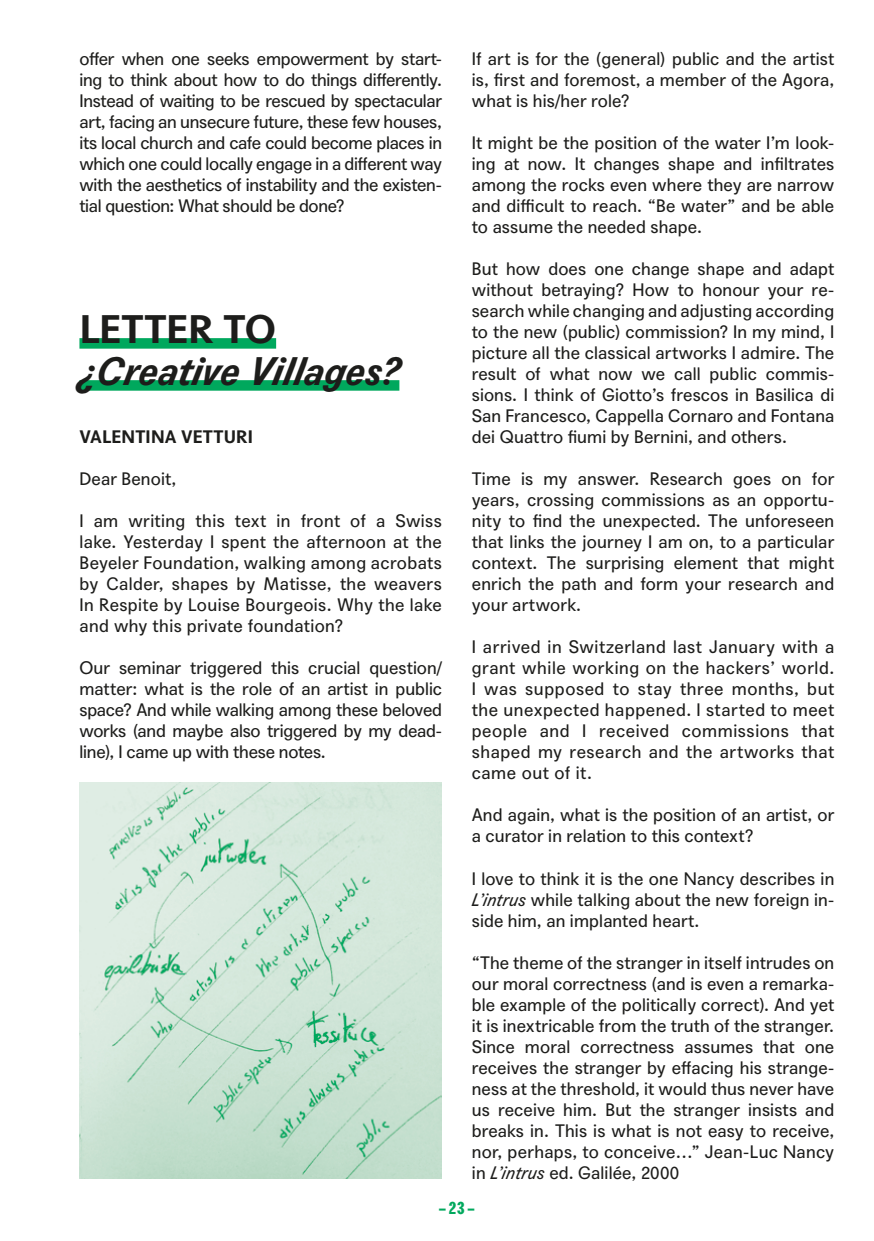
<style>
.page{position:relative;width:874px;height:1241px;background:#fff}
.page>*{position:absolute;margin:0;border:0;box-sizing:border-box;transform-origin:0 0}
.t1{font:italic 700 38.5px "Agipo";letter-spacing:-.015em;color:#1d1d1b}
.t2{font:700 38.5px "Agipo";color:#1d1d1b}
.t3{font:17.5px/21px "Agipo";letter-spacing:.01em;color:#1d1d1b;text-align:justify}
.t4{font:700 17.5px "Agipo";letter-spacing:.005em;color:#1d1d1b}
.t5{font:17.5px "Agipo Bold Cond";color:#00a85d}
.s1{font-style:italic}
</style>
<div class="page">
<div style="left:79px;top:338px;width:197px;height:10px;background:#00a85d"></div>
<div style="left:79px;top:380px;width:320px;height:10px;background:#00a85d"></div>
<img style="left:79px;top:782px;width:362px;height:396px">
<p class="t3" style="left:79px;top:47px;width:364px">offer when one seeks empowerment by start&shy;ing to think about how to do things differently.<br>Instead of waiting to be rescued by spectacular art, facing an unsecure future, these few houses, its local church and cafe could become places in which one could locally engage in a different way with the aesthetics of instability and the existen&shy;tial question: What should be done?</p>
<h1 class="t2" style="left:79px;top:299px;width:198px">LETTER TO</h1>
<h1 class="t1" style="left:79px;top:341px;width:321px">¿Creative Villages?</h1>
<p class="t4" style="left:79px;top:423px;width:175px">VALENTINA VETTURI</p>
<p class="t3" style="left:79px;top:467px;width:98px">Dear Benoit,</p>
<p class="t3" style="left:79px;top:509px;width:364px">I am writing this text in front of a Swiss lake. Yesterday I spent the afternoon at the Beyeler Foundation, walking among acrobats by Calder, shapes by Matisse, the weavers In Respite by Louise Bourgeois. Why the lake and why this private foundation?</p>
<p class="t3" style="left:79px;top:656px;width:364px">Our seminar triggered this crucial question/ matter: what is the role of an artist in public space? And while walking among these beloved works (and maybe also triggered by my dead&shy;line), I came up with these notes.</p>
<p class="t3" style="left:471px;top:47px;width:364px">If art is for the (general) public and the artist is, first and foremost, a member of the Agora, what is his/her role?</p>
<p class="t3" style="left:471px;top:131px;width:364px">It might be the position of the water I’m look&shy;ing at now. It changes shape and infiltrates among the rocks even where they are narrow and difficult to reach. “Be water” and be able to assume the needed shape.</p>
<p class="t3" style="left:471px;top:257px;width:364px">But how does one change shape and adapt without betraying? How to honour your re&shy;search while changing and adjusting according to the new (public) commission? In my mind, I picture all the classical artworks I admire. The result of what now we call public commis&shy;sions. I think of Giotto’s frescos in Basilica di San Francesco, Cappella Cornaro and Fontana dei Quattro fiumi by Bernini, and others.</p>
<p class="t3" style="left:471px;top:467px;width:364px">Time is my answer. Research goes on for years, crossing commissions as an opportu&shy;nity to find the unexpected. The unforeseen that links the journey I am on, to a particular context. The surprising element that might enrich the path and form your research and your artwork.</p>
<p class="t3" style="left:471px;top:635px;width:364px">I arrived in Switzerland last January with a grant while working on the hackers’ world.<br>I was supposed to stay three months, but the unexpected happened. I started to meet people and I received commissions that shaped my research and the artworks that came out of it.</p>
<p class="t3" style="left:471px;top:803px;width:364px">And again, what is the position of an artist, or a curator in relation to this context?</p>
<p class="t3" style="left:471px;top:866px;width:364px">I love to think it is the one Nancy describes in <span class="s1">L’intrus</span> while talking about the new foreign in&shy;side him, an implanted heart.</p>
<p class="t3" style="left:471px;top:950px;width:364px">“The theme of the stranger in itself intrudes on our moral correctness (and is even a remarka&shy;ble example of the politically correct). And yet it is inextricable from the truth of the stranger.<br>Since moral correctness assumes that one receives the stranger by effacing his strange&shy;ness at the threshold, it would thus never have us receive him. But the stranger insists and breaks in. This is what is not easy to receive, nor, perhaps, to conceive…” Jean-Luc Nancy in <span class="s1">L’intrus</span> ed. Galilée, 2000</p>
<p class="t5" style="left:438px;top:1193px;width:38px">–23–</p>
</div>
